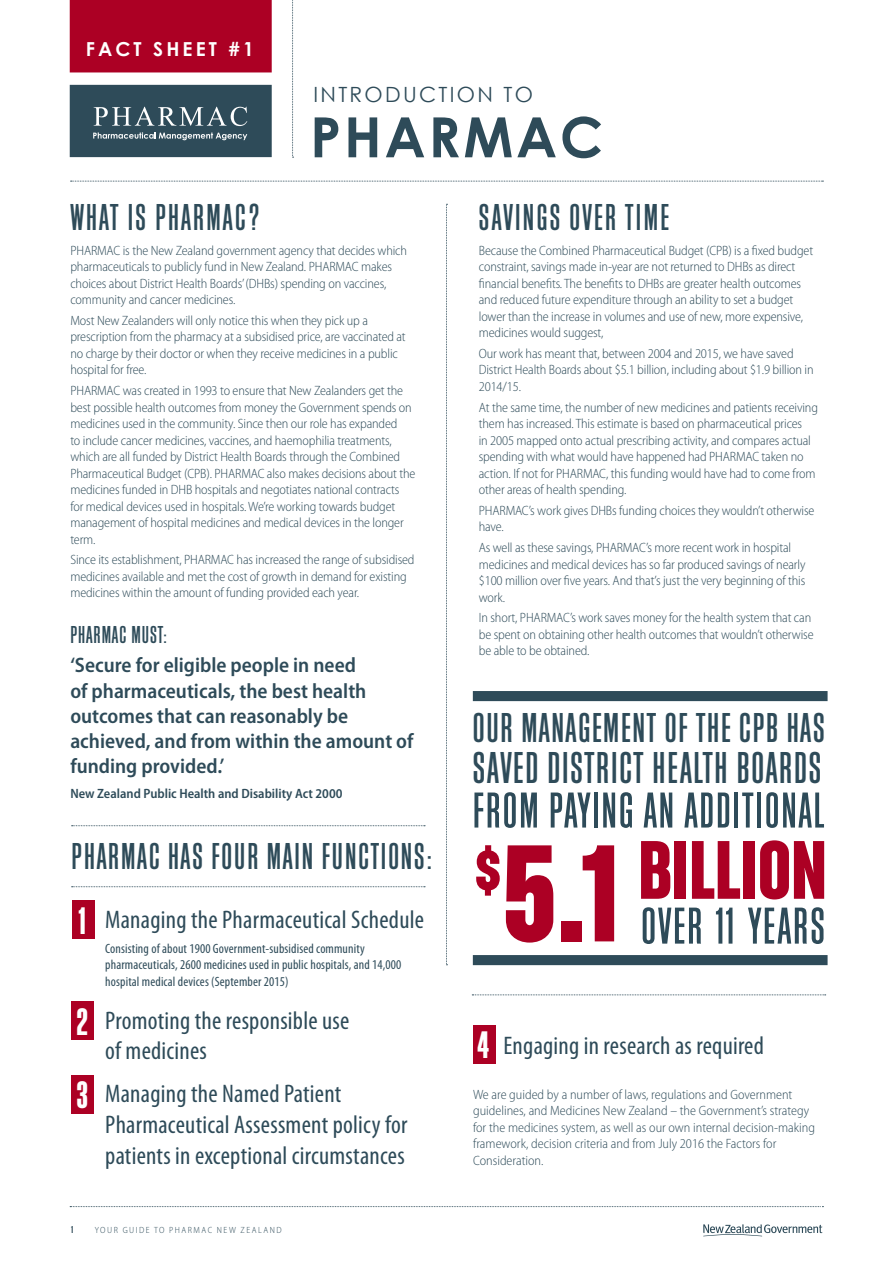
<style>
.page{position:relative;width:893px;height:1263px;background:#fff}
.page>*{position:absolute;margin:0;border:0;box-sizing:border-box;transform-origin:0 0}
.t1{font:147.3px "Chalet Comprime Hong Kong Sixty";color:#ac0024}
.t2{font:88.5px "Chalet Comprime Hong Kong Sixty";color:#ac0024}
.t3{font:700 55.5px "Century Gothic";letter-spacing:.05em;color:#2e4b59}
.t4{font:54px "Block Gothic Medium Extra Cond";letter-spacing:.035em;color:#2e4b59}
.t5{font:52.5px "Block Gothic Medium Extra Cond";letter-spacing:.04em;color:#2e4b59}
.t6{font:46.5px "Block Gothic Medium Extra Cond";letter-spacing:.04em;color:#2e4b59}
.t7{font:43.5px "Block Gothic Medium Extra Cond";letter-spacing:.04em;color:#2e4b59}
.t8{font:40.05px "Block Gothic Bold Extra Cond";color:#fff}
.t9{font:39px "Block Gothic Medium Extra Cond";letter-spacing:.05em;color:#2e4b59}
.t10{font:condensed 25.5px/30.6px "Myriad Pro";letter-spacing:.01em;color:#2e4b59}
.t11{font:25.5px "Block Gothic Medium Extra Cond";letter-spacing:.035em;color:#2e4b59}
.t12{font:600 semi-condensed 21px/25.2px "Myriad Pro";color:#2e4b59}
.t13{font:21px "Century Gothic";letter-spacing:.11em;color:#2e4b59}
.t14{font:700 19.2px "Century Gothic";letter-spacing:.16em;color:#fff}
.t15{font:300 semi-condensed 13.5px/16.5px "Myriad Pro";letter-spacing:-.01em;color:#2e4b59}
.t16{font:condensed 13.5px/16.5px "Myriad Pro";letter-spacing:.01em;color:#2e4b59}
.t17{font:600 semi-condensed 13.5px "Myriad Pro";color:#2e4b59}
.t18{font:10.5px "Block Gothic Bold Extra Cond";color:#2e4b59}
.t19{font:300 semi-condensed 9px "Myriad Pro";letter-spacing:.17em;color:#2e4b59}
</style>
<div class="page">
<svg style="left:70px;top:1206px;width:753px;height:1px"></svg>
<svg style="left:703px;top:1224px;width:119px;height:12px"></svg>
<div style="left:70px;top:0;width:202px;height:72px;background:#ac0024"></div>
<svg style="left:71px;top:181px;width:752px;height:1px"></svg>
<svg style="left:446px;top:204px;width:1px;height:761px"></svg>
<svg style="left:292px;top:0;width:2px;height:158px"></svg>
<svg style="left:70px;top:85px;width:202px;height:72px"></svg>
<div style="left:72px;top:1001px;width:22px;height:39px;background:#ac0024"></div>
<svg style="left:72px;top:825px;width:353px;height:1px"></svg>
<svg style="left:72px;top:886px;width:353px;height:1px"></svg>
<div style="left:72px;top:900px;width:22px;height:39px;background:#ac0024"></div>
<div style="left:72px;top:1075px;width:22px;height:39px;background:#ac0024"></div>
<div style="left:473px;top:1024px;width:22px;height:39px;background:#ac0024"></div>
<div style="left:473px;top:691px;width:355px;height:10px;background:#2e4b59"></div>
<div style="left:473px;top:955px;width:355px;height:10px;background:#2e4b59"></div>
<svg style="left:472px;top:994px;width:354px;height:1px"></svg>
<h3 class="t14" style="left:86px;top:37px;width:170px">FACT SHEET #1</h3>
<h3 class="t13" style="left:313px;top:81px;width:221px">INTRODUCTION TO</h3>
<h3 class="t3" style="left:310px;top:102px;width:295px">PHARMAC</h3>
<h3 class="t9" style="left:70px;top:190px;width:191px">WHAT IS PHARMAC?</h3>
<p class="t15" style="left:70px;top:242px;width:338px">PHARMAC is the New Zealand government agency that decides which pharmaceuticals to publicly fund in New Zealand. PHARMAC makes choices about District Health Boards’ (DHBs) spending on vaccines, community and cancer medicines.</p>
<p class="t15" style="left:70px;top:312px;width:337px">Most New Zealanders will only notice this when they pick up a prescription from the pharmacy at a subsidised price, are vaccinated at no charge by their doctor or when they receive medicines in a public hospital for free.</p>
<p class="t15" style="left:70px;top:383px;width:347px">PHARMAC was created in 1993 to ensure that New Zealanders get the best possible health outcomes from money the Government spends on medicines used in the community. Since then our role has expanded<br>to include cancer medicines, vaccines, and haemophilia treatments, which are all funded by District Health Boards through the Combined Pharmaceutical Budget (CPB). PHARMAC also makes decisions about the medicines funded in DHB hospitals and negotiates national contracts for medical devices used in hospitals. We’re working towards budget management of hospital medicines and medical devices in the longer term.</p>
<p class="t15" style="left:70px;top:552px;width:346px">Since its establishment, PHARMAC has increased the range of subsidised medicines available and met the cost of growth in demand for existing medicines within the amount of funding provided each year.</p>
<h3 class="t11" style="left:70px;top:617px;width:98px">PHARMAC MUST:</h3>
<h3 class="t12" style="left:70px;top:653px;width:345px">‘Secure for eligible people in need<br>of pharmaceuticals, the best health outcomes that can reasonably be achieved, and from within the amount of funding provided.’</h3>
<p class="t17" style="left:70px;top:786px;width:274px">New Zealand Public Health and Disability Act 2000</p>
<h3 class="t9" style="left:72px;top:830px;width:362px">PHARMAC HAS FOUR MAIN FUNCTIONS:</h3>
<h3 class="t8" style="left:77px;top:893px;width:13px">1</h3>
<h3 class="t10" style="left:105px;top:904px;width:320px">Managing the Pharmaceutical Schedule</h3>
<p class="t16" style="left:105px;top:940px;width:298px">Consisting of about 1900 Government-subsidised community pharmaceuticals, 2600 medicines used in public hospitals, and 14,000 hospital medical devices (September 2015)</p>
<h3 class="t10" style="left:105px;top:1005px;width:246px">Promoting the responsible use of medicines</h3>
<h3 class="t10" style="left:105px;top:1079px;width:304px">Managing the Named Patient<br>Pharmaceutical Assessment policy for patients in exceptional circumstances</h3>
<h3 class="t8" style="left:77px;top:994px;width:13px">2</h3>
<h3 class="t8" style="left:77px;top:1068px;width:13px">3</h3>
<p class="t18" style="left:71px;top:1222px;width:5px">1</p>
<p class="t19" style="left:95px;top:1225px;width:188px">YOUR GUIDE TO PHARMAC NEW ZEALAND</p>
<h3 class="t9" style="left:479px;top:190px;width:192px">SAVINGS OVER TIME</h3>
<p class="t15" style="left:479px;top:242px;width:336px">Because the Combined Pharmaceutical Budget (CPB) is a fixed budget constraint, savings made in-year are not returned to DHBs as direct financial benefits. The benefits to DHBs are greater health outcomes and reduced future expenditure through an ability to set a budget lower than the increase in volumes and use of new, more expensive, medicines would suggest,</p>
<p class="t15" style="left:479px;top:345px;width:336px">Our work has meant that, between 2004 and 2015, we have saved<br>District Health Boards about $5.1 billion, including about $1.9 billion in<br>2014/15.</p>
<p class="t15" style="left:479px;top:399px;width:341px">At the same time, the number of new medicines and patients receiving them has increased. This estimate is based on pharmaceutical prices<br>in 2005 mapped onto actual prescribing activity, and compares actual spending with what would have happened had PHARMAC taken no action. If not for PHARMAC, this funding would have had to come from other areas of health spending.</p>
<p class="t15" style="left:479px;top:502px;width:337px">PHARMAC’s work gives DHBs funding choices they wouldn’t otherwise have.</p>
<p class="t15" style="left:479px;top:540px;width:328px">As well as these savings, PHARMAC’s more recent work in hospital medicines and medical devices has so far produced savings of nearly $100 million over five years. And that’s just the very beginning of this work.</p>
<p class="t15" style="left:479px;top:610px;width:336px">In short, PHARMAC’s work saves money for the health system that can be spent on obtaining other health outcomes that wouldn’t otherwise be able to be obtained.</p>
<h3 class="t7" style="left:473px;top:698px;width:354px">OUR MANAGEMENT OF THE CPB HAS</h3>
<h3 class="t6" style="left:473px;top:735px;width:350px">SAVED DISTRICT HEALTH BOARDS</h3>
<h3 class="t5" style="left:473px;top:774px;width:353px">FROM PAYING AN ADDITIONAL</h3>
<h1 class="t1" style="left:473px;top:807px;width:148px"><sup>$</sup>5.1</h1>
<h2 class="t2" style="left:638px;top:818px;width:190px">BILLION</h2>
<h3 class="t4" style="left:641px;top:889px;width:185px">OVER 11 YEARS</h3>
<h3 class="t8" style="left:478px;top:1017px;width:13px">4</h3>
<h3 class="t10" style="left:503px;top:1030px;width:262px">Engaging in research as required</h3>
<p class="t15" style="left:473px;top:1086px;width:344px">We are guided by a number of laws, regulations and Government guidelines, and Medicines New Zealand – the Government’s strategy for the medicines system, as well as our own internal decision-making framework, decision criteria and from July 2016 the Factors for Consideration.</p>
</div>
